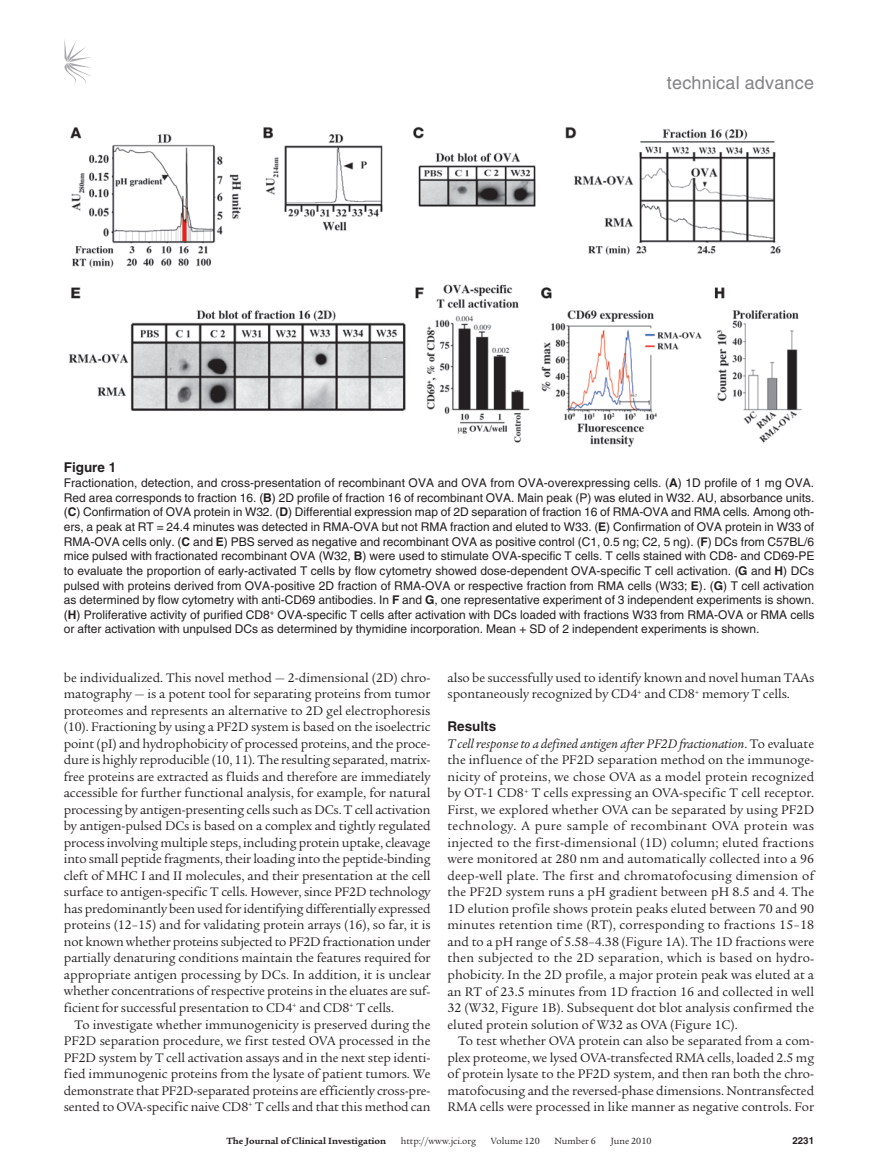
<style>
.page{position:relative;width:878px;height:1174px;background:#fff}
.page>*{position:absolute;margin:0;border:0;box-sizing:border-box;transform-origin:0 0}
.t1{font:18px "Helvetica LT Std";letter-spacing:.01em;color:#808285}
.t2{font:13.5px/16.5px "Legacy Serif Std";letter-spacing:-.005em;color:#231f20;text-align:justify}
.t3{font:700 13.5px "Helvetica LT Std";color:#231f20}
.t4{font:12px/14.7px "Helvetica LT Std";color:#231f20;text-align:justify}
.t5{font:9.75px "Legacy Serif Std";color:#231f20}
.t6{font:700 9.75px "Legacy Serif Std";color:#231f20}
.t7{font:700 9.75px "Helvetica LT Std";color:#231f20}
.s1{font-weight:700}
.s2{font-style:italic}
</style>
<div class="page">
<svg style="left:64px;top:39px;width:27px;height:45px"></svg>
<img style="left:68px;top:126px;width:734px;height:321px">
<h1 class="t1" style="left:667px;top:72px;width:149px">technical advance</h1>
<p class="t3" style="left:64px;top:459px;width:54px">Figure 1</p>
<p class="t4" style="left:64px;top:475px;width:752px">Fractionation, detection, and cross-presentation of recombinant OVA and OVA from OVA-overexpressing cells. (<span class="s1">A</span>) 1D profile of 1 mg OVA.<br>Red area corresponds to fraction 16. (<span class="s1">B</span>) 2D profile of fraction 16 of recombinant OVA. Main peak (P) was eluted in W32. AU, absorbance units. (<span class="s1">C</span>) Confirmation of OVA protein in W32. (<span class="s1">D</span>) Differential expression map of 2D separation of fraction 16 of RMA-OVA and RMA cells. Among oth&shy;ers, a peak at RT = 24.4 minutes was detected in RMA-OVA but not RMA fraction and eluted to W33. (<span class="s1">E</span>) Confirmation of OVA protein in W33 of RMA-OVA cells only. (<span class="s1">C</span> and <span class="s1">E</span>) PBS served as negative and recombinant OVA as positive control (C1, 0.5 ng; C2, 5 ng). (<span class="s1">F</span>) DCs from C57BL/6 mice pulsed with fractionated recombinant OVA (W32, <span class="s1">B</span>) were used to stimulate OVA-specific T cells. T cells stained with CD8- and CD69-PE to evaluate the proportion of early-activated T cells by flow cytometry showed dose-dependent OVA-specific T cell activation. (<span class="s1">G</span> and <span class="s1">H</span>) DCs pulsed with proteins derived from OVA-positive 2D fraction of RMA-OVA or respective fraction from RMA cells (W33; <span class="s1">E</span>). (<span class="s1">G</span>) T cell activation as determined by flow cytometry with anti-CD69 antibodies. In <span class="s1">F</span> and <span class="s1">G</span>, one representative experiment of 3 independent experiments is shown. (<span class="s1">H</span>) Proliferative activity of purified CD8<sup>+</sup> OVA-specific T cells after activation with DCs loaded with fractions W33 from RMA-OVA or RMA cells or after activation with unpulsed DCs as determined by thymidine incorporation. Mean + SD of 2 independent experiments is shown.</p>
<p class="t2" style="left:64px;top:669px;width:368px">be individualized. This novel method — 2-dimensional (2D) chro&shy;matography — is a potent tool for separating proteins from tumor proteomes and represents an alternative to 2D gel electrophoresis (10). Fractioning by using a PF2D system is based on the isoelectric point (pI) and hydrophobicity of processed proteins, and the proce&shy;dure is highly reproducible (10, 11). The resulting separated, matrix&shy;free proteins are extracted as fluids and therefore are immediately accessible for further functional analysis, for example, for natural processing by antigen-presenting cells such as DCs. T cell activation by antigen-pulsed DCs is based on a complex and tightly regulated process involving multiple steps, including protein uptake, cleavage into small peptide fragments, their loading into the peptide-binding cleft of MHC I and II molecules, and their presentation at the cell surface to antigen-specific T cells. However, since PF2D technology has predominantly been used for identifying differentially expressed proteins (12–15) and for validating protein arrays (16), so far, it is not known whether proteins subjected to PF2D fractionation under partially denaturing conditions maintain the features required for appropriate antigen processing by DCs. In addition, it is unclear whether concentrations of respective proteins in the eluates are suf&shy;ficient for successful presentation to CD4<sup>+</sup> and CD8<sup>+</sup> T cells.</p>
<p class="t2" style="left:64px;top:1016px;width:368px;text-indent:11px">To investigate whether immunogenicity is preserved during the PF2D separation procedure, we first tested OVA processed in the PF2D system by T cell activation assays and in the next step identi&shy;fied immunogenic proteins from the lysate of patient tumors. We demonstrate that PF2D-separated proteins are efficiently cross-pre&shy;sented to OVA-specific naive CD8<sup>+</sup> T cells and that this method can</p>
<p class="t2" style="left:447px;top:669px;width:368px">also be successfully used to identify known and novel human TAAs spontaneously recognized by CD4<sup>+</sup> and CD8<sup>+</sup> memory T cells.</p>
<p class="t3" style="left:447px;top:718px;width:50px">Results</p>
<p class="t2" style="left:447px;top:735px;width:368px"><span class="s2">T cell response to a defined antigen after PF2D fractionation</span>. To evaluate the influence of the PF2D separation method on the immunoge&shy;nicity of proteins, we chose OVA as a model protein recognized by OT-1 CD8<sup>+</sup> T cells expressing an OVA-specific T cell receptor.<br>First, we explored whether OVA can be separated by using PF2D technology. A pure sample of recombinant OVA protein was injected to the first-dimensional (1D) column; eluted fractions were monitored at 280 nm and automatically collected into a 96 deep-well plate. The first and chromatofocusing dimension of the PF2D system runs a pH gradient between pH 8.5 and 4. The 1D elution profile shows protein peaks eluted between 70 and 90 minutes retention time (RT), corresponding to fractions 15–18 and to a pH range of 5.58–4.38 (Figure 1A). The 1D fractions were then subjected to the 2D separation, which is based on hydro&shy;phobicity. In the 2D profile, a major protein peak was eluted at a an RT of 23.5 minutes from 1D fraction 16 and collected in well 32 (W32, Figure 1B). Subsequent dot blot analysis confirmed the eluted protein solution of W32 as OVA (Figure 1C).</p>
<p class="t2" style="left:447px;top:1032px;width:368px;text-indent:11px">To test whether OVA protein can also be separated from a com&shy;plex proteome, we lysed OVA-transfected RMA cells, loaded 2.5 mg of protein lysate to the PF2D system, and then ran both the chro&shy;matofocusing and the reversed-phase dimensions. Nontransfected RMA cells were processed in like manner as negative controls. For</p>
<p class="t6" style="left:226px;top:1135px;width:161px">The Journal of Clinical Investigation</p>
<p class="t5" style="left:401px;top:1135px;width:77px">http://www.jci.org</p>
<p class="t5" style="left:491px;top:1135px;width:50px">Volume 120</p>
<p class="t5" style="left:554px;top:1135px;width:43px">Number 6</p>
<p class="t5" style="left:610px;top:1135px;width:42px">June 2010</p>
<p class="t7" style="left:792px;top:1134px;width:23px">2231</p>
</div>
